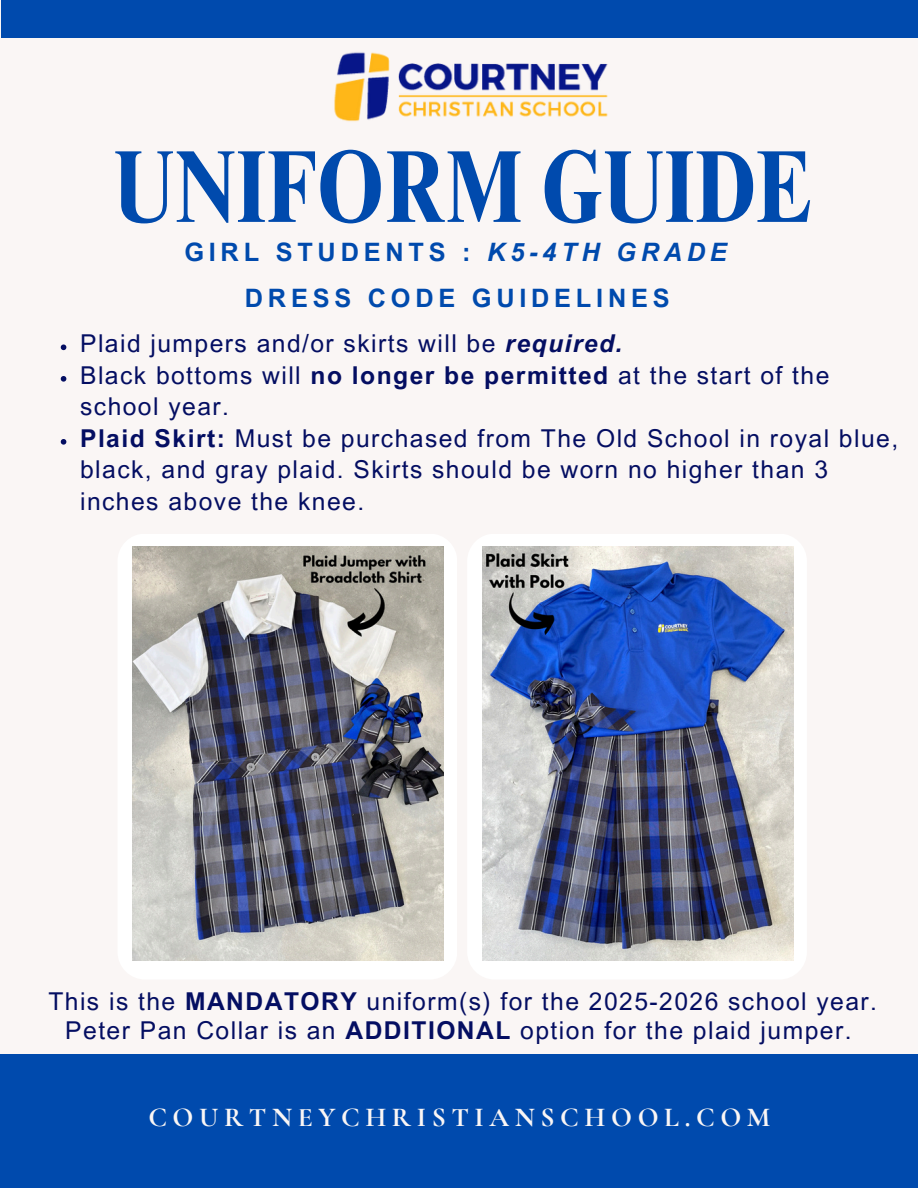
<style>
.page{position:relative;width:918px;height:1188px;background:#faf6f5}
.page>*{position:absolute;margin:0;border:0;box-sizing:border-box;transform-origin:0 0}
.t1{font:700 condensed 103.5px "Times NRMT Pro";color:#004aad}
.t2{font:700 27.45px "Cormorant Garamond";letter-spacing:.205em;color:#faf6f5}
.t3{font:700 25.35px "Arial MT Pro";letter-spacing:.185em;color:#004aad}
.t4{font:24.6px/31.5px "Arial MT Pro";letter-spacing:.06em;color:#040e62}
.s1{font-style:italic}
.s2{font-weight:700;font-style:italic}
.s3{font-weight:700}
</style>
<div class="page">
<div style="left:1px;top:0;width:917px;height:38px;background:#004aad"></div>
<div style="left:0;top:1054px;width:918px;height:134px;background:#004aad"></div>
<svg style="left:61px;top:345px;width:5px;height:5px"></svg>
<svg style="left:61px;top:376px;width:5px;height:6px"></svg>
<svg style="left:61px;top:439px;width:5px;height:6px"></svg>
<img style="left:334px;top:52px;width:274px;height:70px">
<div style="left:118px;top:534px;width:339px;height:446px;background:#fff;border-radius:28px"></div>
<img style="left:133px;top:546px;width:311px;height:415px">
<div style="left:467px;top:534px;width:340px;height:446px;background:#fff;border-radius:28px"></div>
<img style="left:483px;top:546px;width:311px;height:415px">
<p class="t1" style="left:113px;top:148px;width:700px">UNIFORM GUIDE</p>
<h1 class="t3" style="left:184px;top:242px;width:544px">GIRL STUDENTS : <span class="s1">K5-4TH GRADE</span></h1>
<p class="t3" style="left:245px;top:288px;width:426px">DRESS CODE GUIDELINES</p>
<h2 class="t4" style="left:80px;top:331px;width:544px">Plaid jumpers and/or skirts will be <span class="s2">required.</span></h2>
<h2 class="t4" style="left:80px;top:363px;width:751px">Black bottoms will <span class="s3">no longer be permitted</span> at the start of the school year.</h2>
<p class="t4" style="left:80px;top:426px;width:820px"><span class="s3">Plaid Skirt:</span> Must be purchased from The Old School in royal blue, black, and gray plaid. Skirts should be worn no higher than 3 inches above the knee.</p>
<p class="t4" style="left:48px;top:989px;width:830px">This is the <span class="s3">MANDATORY</span> uniform(s) for the 2025-2026 school year.</p>
<p class="t4" style="left:65px;top:1018px;width:788px">Peter Pan Collar is an <span class="s3">ADDITIONAL</span> option for the plaid jumper.</p>
<p class="t2" style="left:148px;top:1101px;width:624px">COURTNEYCHRISTIANSCHOOL.COM</p>
</div>
